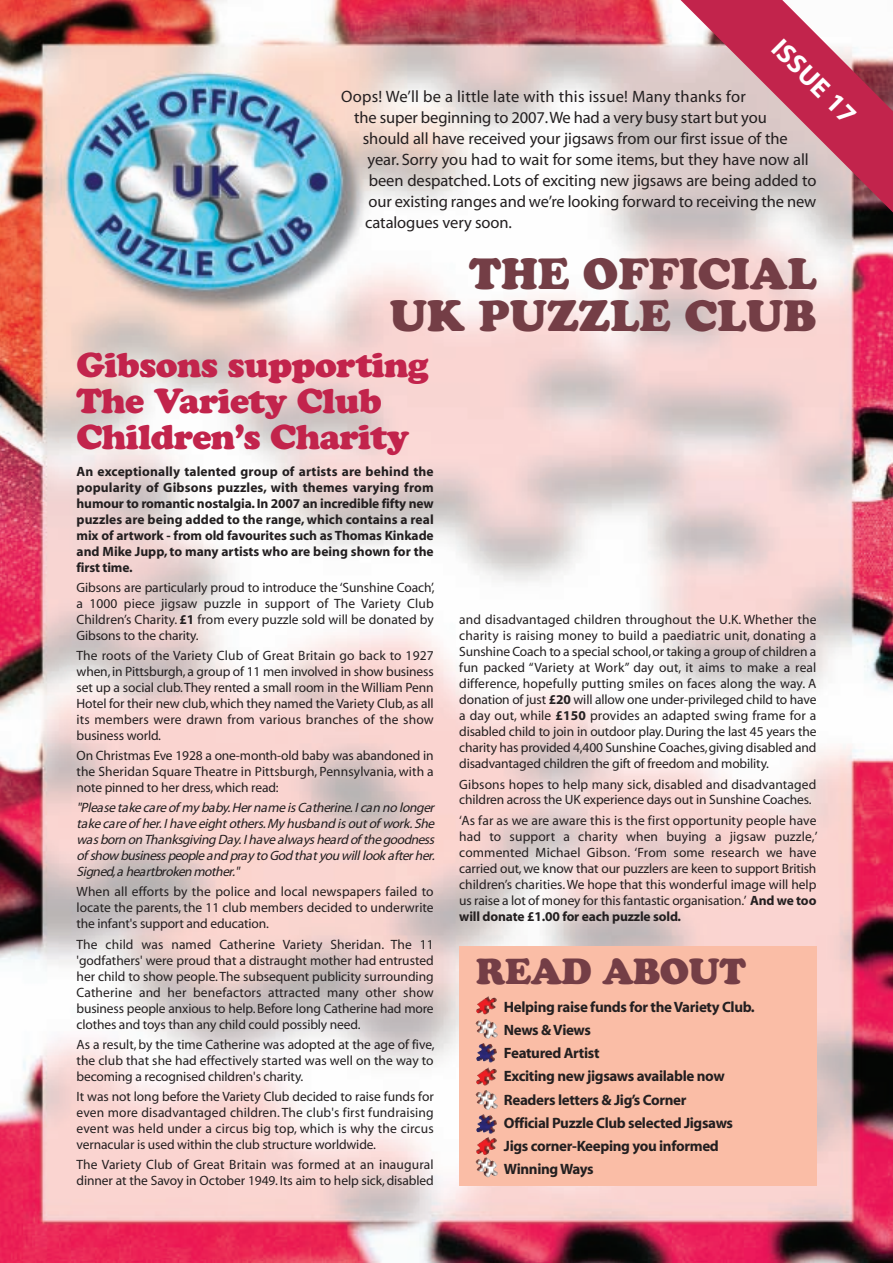
<style>
.page{position:relative;width:893px;height:1263px;background:#fff}
.page>*{position:absolute;margin:0;border:0;box-sizing:border-box;transform-origin:0 0}
.t1{font:900 43.5px/42px "Cooper";color:#743e46;text-align:right}
.t2{font:900 36px "Cooper";letter-spacing:-.015em;color:#743e46}
.t3{font:900 34.5px/36px "Cooper";letter-spacing:-.02em;color:#c2244c}
.t4{font:700 27px "Myriad";color:#fff}
.t5{font:16.5px "Myriad";letter-spacing:-.005em;color:#231f20}
.t6{font:16.5px "Myriad";letter-spacing:.015em;color:#231f20}
.t7{font:700 15px/23.2px "Myriad";letter-spacing:-.02em;color:#231f20}
.t8{font:13.5px/15.9px "Myriad";letter-spacing:-.01em;color:#231f20;text-align:justify}
.t9{font:700 13.5px/15.9px "Myriad";color:#231f20;text-align:justify}
.t10{font:italic 13.5px/16px "Myriad";letter-spacing:-.035em;color:#231f20;text-align:justify}
.s1{font-weight:700}
</style>
<div class="page">
<img style="left:0;top:0;width:893px;height:1263px">
<svg style="left:672px;top:0;width:221px;height:221px;background:#ce909d"></svg>
<div style="left:459px;top:946px;width:357px;height:240px;background:#fabda6"></div>
<img style="left:476px;top:996px;width:21px;height:18px">
<img style="left:477px;top:1019px;width:21px;height:20px">
<img style="left:476px;top:1043px;width:21px;height:19px">
<img style="left:476px;top:1067px;width:21px;height:18px">
<img style="left:477px;top:1090px;width:21px;height:20px">
<img style="left:477px;top:1157px;width:21px;height:20px">
<img style="left:476px;top:1114px;width:21px;height:19px">
<img style="left:476px;top:1137px;width:21px;height:18px">
<h3 class="t4" style="left:783px;top:36px;width:108px;rotate:45deg">ISSUE 17</h3>
<p class="t6" style="left:341px;top:91px;width:406px">Oops! We’ll be a little late with this issue! Many thanks for</p>
<p class="t5" style="left:354px;top:112px;width:414px">the super beginning to 2007.We had a very busy start but you</p>
<p class="t5" style="left:363px;top:133px;width:426px">should all have received your jigsaws from our first issue of the</p>
<p class="t5" style="left:367px;top:154px;width:443px">year. Sorry you had to wait for some items, but they have now all</p>
<p class="t5" style="left:369px;top:175px;width:449px">been despatched. Lots of exciting new jigsaws are being added to</p>
<p class="t5" style="left:368px;top:196px;width:450px">our existing ranges and we’re looking forward to receiving the new</p>
<p class="t5" style="left:365px;top:217px;width:148px">catalogues very soon.</p>
<h1 class="t1" style="left:390px;top:253px;width:428px">THE OFFICIAL<br>UK PUZZLE CLUB</h1>
<h3 class="t3" style="left:77px;top:347px;width:354px">Gibsons supporting<br>The Variety Club<br>Children’s Charity</h3>
<p class="t9" style="left:77px;top:464px;width:359px">An exceptionally talented group of artists are behind the popularity of Gibsons puzzles, with themes varying from humour to romantic nostalgia.In 2007 an incredible fifty new puzzles are being added to the range, which contains a real mix of artwork - from old favourites such as Thomas Kinkade and Mike Jupp,to many artists who are being shown for the first time.</p>
<p class="t8" style="left:77px;top:580px;width:360px">Gibsons are particularly proud to introduce the ‘Sunshine Coach’, a 1000 piece jigsaw puzzle in support of The Variety Club Children’s Charity. <span class="s1">£1</span> from every puzzle sold will be donated by Gibsons to the charity.</p>
<p class="t8" style="left:77px;top:649px;width:359px">The roots of the Variety Club of Great Britain go back to 1927 when, in Pittsburgh, a group of 11 men involved in show business set up a social club.They rented a small room in the William Penn Hotel for their new club,which they named the Variety Club, as all its members were drawn from various branches of the show business world.</p>
<p class="t8" style="left:77px;top:749px;width:359px">On Christmas Eve 1928 a one-month-old baby was abandoned in the Sheridan Square Theatre in Pittsburgh, Pennsylvania, with a note pinned to her dress,which read:</p>
<p class="t10" style="left:77px;top:801px;width:362px">"Please take careof my baby.Her name is Catherine. I can no longer take care of her. I have eight others.My husband is out of work. She was born onThanksgiving Day. I have always heard of the goodness of show business people and pray to God that you will look after her.<br>Signed,a heartbroken mother."</p>
<p class="t8" style="left:77px;top:885px;width:359px">When all efforts by the police and local newspapers failed to locate the parents,the 11 club members decided to underwrite the infant's support and education.</p>
<p class="t8" style="left:77px;top:937px;width:359px">The child was named Catherine Variety Sheridan. The 11 'godfathers' were proud that a distraught mother had entrusted her child to show people.The subsequent publicity surrounding Catherine and her benefactors attracted many other show business people anxious to help.Before long Catherine had more clothes and toys than any child could possibly need.</p>
<p class="t8" style="left:77px;top:1037px;width:360px">As a result, by the time Catherine was adopted at the age of five, the club that she had effectively started was well on the way to becoming a recognised children's charity.</p>
<p class="t8" style="left:77px;top:1089px;width:359px">It was not long before the Variety Club decided to raise funds for even more disadvantaged children. The club's first fundraising event was held under a circus big top, which is why the circus vernacular is used within the club structure worldwide.</p>
<p class="t8" style="left:77px;top:1158px;width:359px">The Variety Club of Great Britain was formed at an inaugural dinner at the Savoy in October 1949. Its aim to help sick, disabled</p>
<p class="t8" style="left:459px;top:613px;width:359px">and disadvantaged children throughout the U.K. Whether the charity is raising money to build a paediatric unit, donating a Sunshine Coach to a special school,or taking a group of children a fun packed “Variety at Work” day out, it aims to make a real difference, hopefully putting smiles on faces along the way. A donation of just <span class="s1">£20</span> will allow one under-privileged child to have a day out, while <span class="s1">£150</span> provides an adapted swing frame for a disabled child to join in outdoor play.During the last 45 years the charity has provided 4,400 Sunshine Coaches,giving disabled and disadvantaged children the gift of freedom and mobility.</p>
<p class="t8" style="left:459px;top:777px;width:359px">Gibsons hopes to help many sick, disabled and disadvantaged children across the UK experience days out in Sunshine Coaches.</p>
<p class="t8" style="left:459px;top:813px;width:360px">‘As far as we are aware this is the first opportunity people have had to support a charity when buying a jigsaw puzzle,’ commented Michael Gibson. ‘From some research we have carried out,we know that our puzzlers are keen to support British children’s charities.We hope that this wonderful image will help us raise a lot of money for this fantastic organisation.’ <span class="s1">And we too will donate £1.00 for each puzzle sold.</span></p>
<h2 class="t2" style="left:476px;top:950px;width:271px">READ ABOUT</h2>
<p class="t7" style="left:504px;top:996px;width:252px">Helping raise funds for theVariety Club.<br>News &amp;Views<br>Featured Artist<br>Exciting new jigsaws available now<br>Readers letters &amp; Jig’s Corner<br>Official Puzzle Club selected Jigsaws<br>Jigs corner-Keeping you informed<br>WinningWays</p>
</div>
